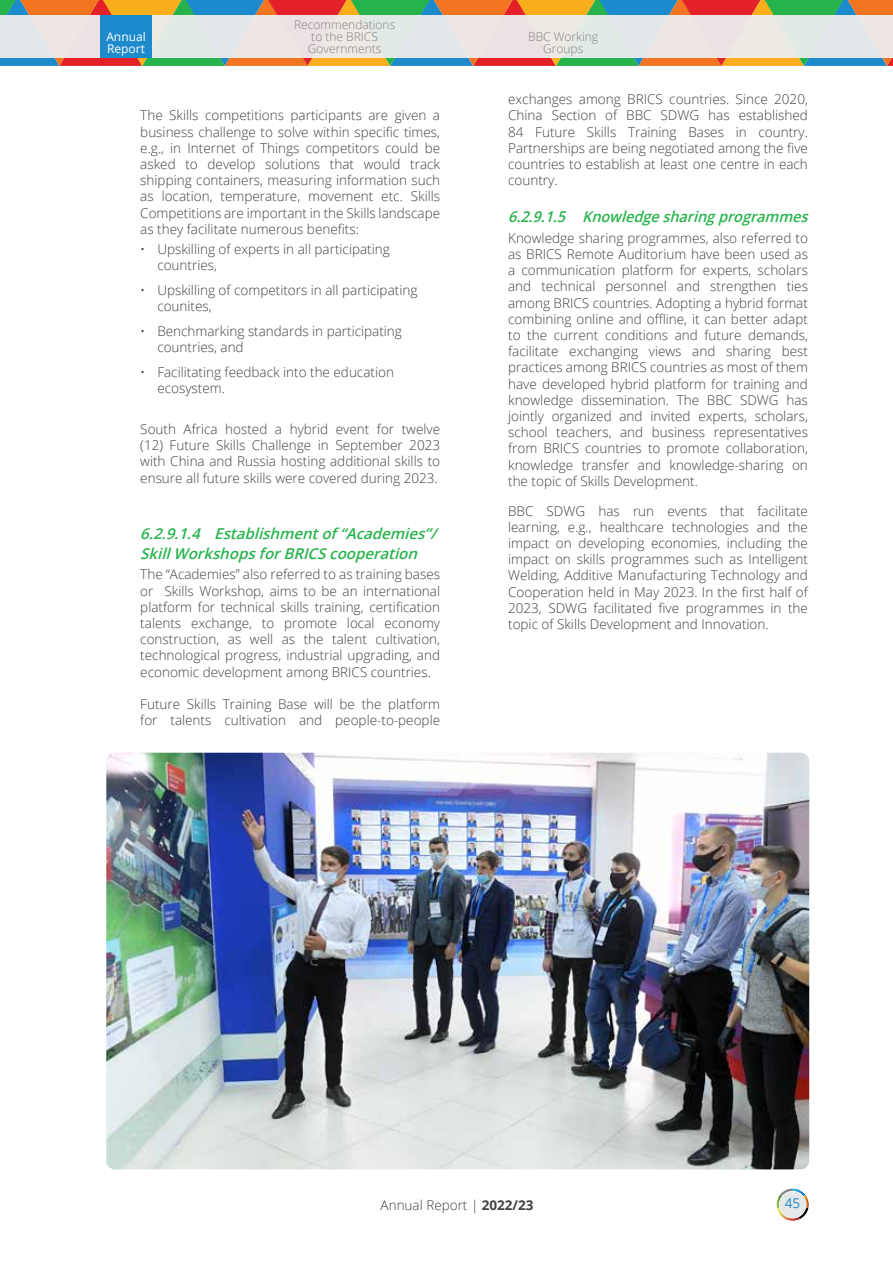
<style>
.page{position:relative;width:893px;height:1263px;background:#fff}
.page>*{position:absolute;margin:0;border:0;box-sizing:border-box;transform-origin:0 0}
.t1{font:italic 600 15px/19.5px "Open Sans";color:#26b34c}
.t2{font:italic 600 15px "Open Sans";color:#26b34c;scale:.96 1}
.t3{font:300 13.5px/16.2px "Open Sans";color:#414042;text-align:justify}
.t4{font:13.5px "Open Sans";color:#1d8acb}
.t5{font:300 12px/12px "Open Sans";color:#808285;text-align:center}
.t6{font:12px/12px "Open Sans";color:#fff}
.s1{font-weight:700}
</style>
<div class="page">
<svg style="left:777px;top:1188px;width:32px;height:33px"></svg>
<img style="left:106px;top:753px;width:703px;height:416px">
<svg style="left:0;top:0;width:893px;height:66px;background:#9e8555"></svg>
<div style="left:0;top:15px;width:893px;height:42px;background:#ece7e3"></div>
<div style="left:100px;top:15px;width:51px;height:42px;background:#1d8acb"></div>
<p class="t6" style="left:106px;top:30px;width:41px">Annual<br>Report</p>
<p class="t5" style="left:294px;top:18px;width:103px">Recommendations to the BRICS<br>Governments</p>
<p class="t3" style="left:140px;top:107px;width:301px">The Skills competitions participants are given a business challenge to solve within specific times, e.g., in Internet of Things competitors could be asked to develop solutions that would track shipping containers, measuring information such as location, temperature, movement etc. Skills Competitions are important in the Skills landscape as they facilitate numerous benefits:</p>
<p class="t3" style="left:157px;top:241px;width:234px;text-indent:-17px">• Upskilling of experts in all participating countries,</p>
<p class="t3" style="left:157px;top:282px;width:262px;text-indent:-17px">• Upskilling of competitors in all participating counites,</p>
<p class="t3" style="left:157px;top:323px;width:246px;text-indent:-17px">• Benchmarking standards in participating countries, and</p>
<p class="t3" style="left:157px;top:364px;width:238px;text-indent:-17px">• Facilitating feedback into the education ecosystem.</p>
<p class="t3" style="left:140px;top:421px;width:301px">South Africa hosted a hybrid event for twelve (12) Future Skills Challenge in September 2023 with China and Russia hosting additional skills to ensure all future skills were covered during 2023.</p>
<p class="t1" style="left:140px;top:524px;width:303px">6.2.9.1.4 Establishmentof“Academies”/<br>SkillWorkshopsforBRICScooperation</p>
<p class="t3" style="left:140px;top:566px;width:301px">The “Academies” also referred to as training bases or Skills Workshop, aims to be an international platform for technical skills training, certification talents exchange, to promote local economy construction, as well as the talent cultivation, technological progress, industrial upgrading, and economic development among BRICS countries.</p>
<p class="t3" style="left:140px;top:696px;width:301px">Future Skills Training Base will be the platform for talents cultivation and people-to-people</p>
<p class="t5" style="left:528px;top:30px;width:71px">BBC Working<br>Groups</p>
<p class="t3" style="left:508px;top:91px;width:301px">exchanges among BRICS countries. Since 2020, China Section of BBC SDWG has established 84 Future Skills Training Bases in country.<br>Partnerships are being negotiated among the five countries to establish at least one centre in each country.</p>
<p class="t2" style="left:508px;top:207px;width:319px">6.2.9.1.5 Knowledgesharingprogrammes</p>
<p class="t3" style="left:508px;top:229px;width:301px">Knowledge sharing programmes, also referred to as BRICS Remote Auditorium have been used as a communication platform for experts, scholars and technical personnel and strengthen ties among BRICS countries. Adopting a hybrid format combining online and offline, it can better adapt to the current conditions and future demands, facilitate exchanging views and sharing best practices among BRICS countries as most of them have developed hybrid platform for training and knowledge dissemination. The BBC SDWG has jointly organized and invited experts, scholars, school teachers, and business representatives from BRICS countries to promote collaboration, knowledge transfer and knowledge-sharing on the topic of Skills Development.</p>
<p class="t3" style="left:508px;top:502px;width:301px">BBC SDWG has run events that facilitate learning, e.g., healthcare technologies and the impact on developing economies, including the impact on skills programmes such as Intelligent Welding, Additive Manufacturing Technology and Cooperation held in May 2023. In the first half of 2023, SDWG facilitated five programmes in the topic of Skills Development and Innovation.</p>
<p class="t3" style="left:381px;top:1196px;width:154px">Annual Report | <span class="s1">2022/23</span></p>
<p class="t4" style="left:785px;top:1193px;width:17px">45</p>
</div>
